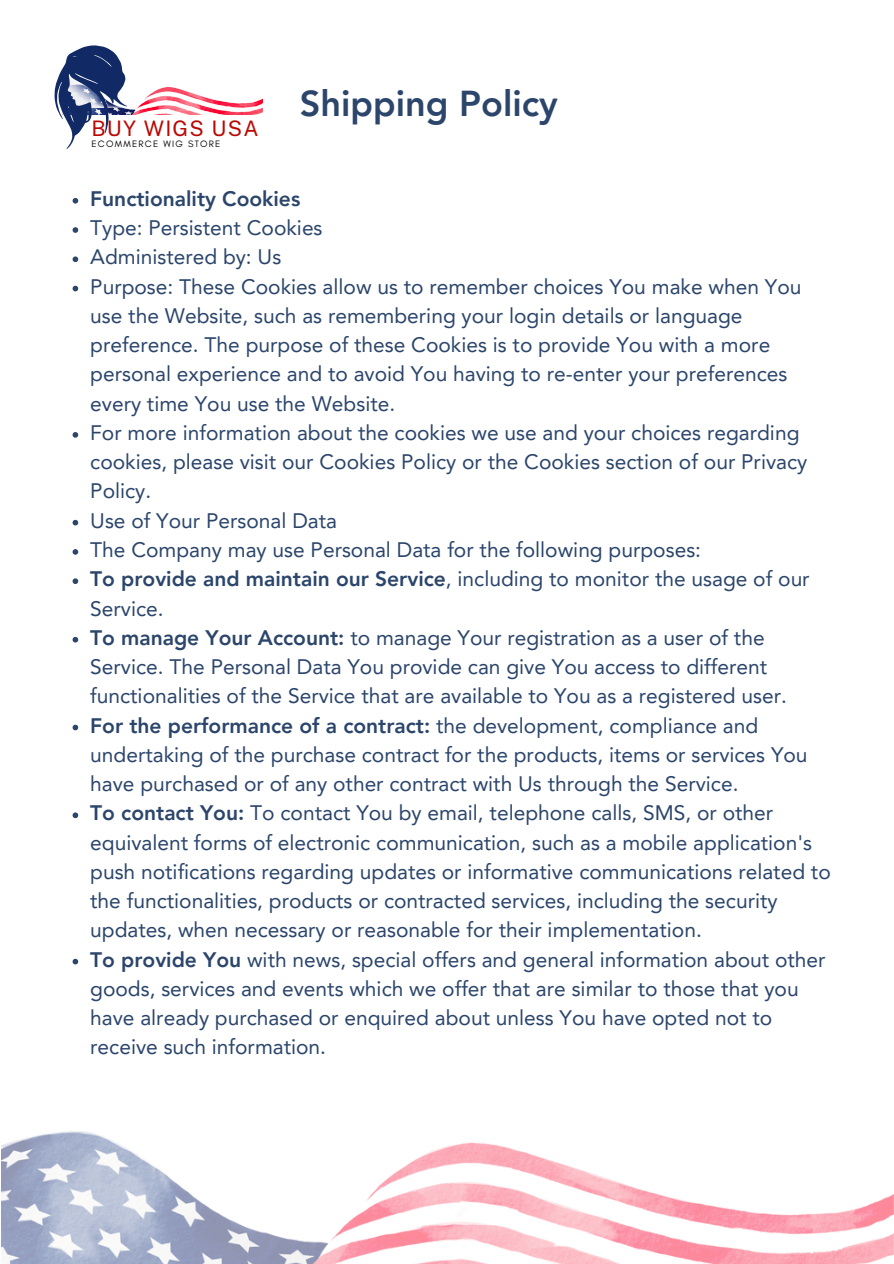
<style>
.page{position:relative;width:894px;height:1264px;background:#fff}
.page>*{position:absolute;margin:0;border:0;box-sizing:border-box;transform-origin:0 0}
.t1{font:800 36px "Avenir LT Pro";color:#2b456b}
.t2{font:21.3px "Public Sans";letter-spacing:.06em;color:#ba0905}
.t3{font:21px/29.2px "Avenir LT Pro";color:#2b456b}
.t4{font:800 21px "Avenir LT Pro";color:#2b456b}
.t5{font:9.45px "Glacial Indifference";letter-spacing:.135em;color:#000}
.s1{font-weight:800}
</style>
<div class="page">
<img style="left:127px;top:86px;width:135px;height:29px">
<svg style="left:55px;top:45px;width:72px;height:104px"></svg>
<svg style="left:73px;top:198px;width:5px;height:5px"></svg>
<svg style="left:73px;top:227px;width:5px;height:6px"></svg>
<svg style="left:73px;top:256px;width:5px;height:6px"></svg>
<svg style="left:73px;top:286px;width:5px;height:5px"></svg>
<svg style="left:73px;top:432px;width:5px;height:5px"></svg>
<svg style="left:73px;top:520px;width:5px;height:5px"></svg>
<svg style="left:73px;top:549px;width:5px;height:5px"></svg>
<svg style="left:73px;top:578px;width:5px;height:6px"></svg>
<svg style="left:73px;top:637px;width:5px;height:5px"></svg>
<svg style="left:73px;top:724px;width:5px;height:6px"></svg>
<svg style="left:73px;top:812px;width:5px;height:6px"></svg>
<svg style="left:73px;top:958px;width:5px;height:6px"></svg>
<img style="left:2px;top:1131px;width:891px;height:132px">
<p class="t2" style="left:91px;top:116px;width:169px">BUY WIGS USA</p>
<p class="t5" style="left:91px;top:138px;width:130px">ECOMMERCE WIG STORE</p>
<p class="t1" style="left:299px;top:89px;width:259px">Shipping Policy</p>
<p class="t4" style="left:90px;top:190px;width:211px">Functionality Cookies</p>
<h1 class="t3" style="left:90px;top:215px;width:234px">Type: Persistent Cookies</h1>
<p class="t3" style="left:90px;top:244px;width:192px">Administered by: Us</p>
<p class="t3" style="left:90px;top:273px;width:712px">Purpose: These Cookies allow us to remember choices You make when You use the Website, such as remembering your login details or language preference. The purpose of these Cookies is to provide You with a more personal experience and to avoid You having to re-enter your preferences every time You use the Website.</p>
<p class="t3" style="left:90px;top:420px;width:718px">For more information about the cookies we use and your choices regarding cookies, please visit our Cookies Policy or the Cookies section of our Privacy<br>Policy.</p>
<p class="t3" style="left:90px;top:507px;width:248px">Use of Your Personal Data</p>
<p class="t3" style="left:90px;top:537px;width:612px">The Company may use Personal Data for the following purposes:</p>
<p class="t3" style="left:90px;top:566px;width:720px"><span class="s1">To provide and maintain our Service</span>, including to monitor the usage of our<br>Service.</p>
<p class="t3" style="left:90px;top:624px;width:698px"><span class="s1">To manage Your Account:</span> to manage Your registration as a user of the<br>Service. The Personal Data You provide can give You access to different functionalities of the Service that are available to You as a registered user.</p>
<p class="t3" style="left:90px;top:712px;width:718px"><span class="s1">For the performance of a contract:</span> the development, compliance and undertaking of the purchase contract for the products, items or services You have purchased or of any other contract with Us through the Service.</p>
<p class="t3" style="left:90px;top:800px;width:741px"><span class="s1">To contact You:</span> To contact You by email, telephone calls, SMS, or other equivalent forms of electronic communication, such as a mobile application's push notifications regarding updates or informative communications related to the functionalities, products or contracted services, including the security updates, when necessary or reasonable for their implementation.</p>
<p class="t3" style="left:90px;top:946px;width:736px"><span class="s1">To provide You</span> with news, special offers and general information about other goods, services and events which we offer that are similar to those that you have already purchased or enquired about unless You have opted not to receive such information.</p>
</div>
